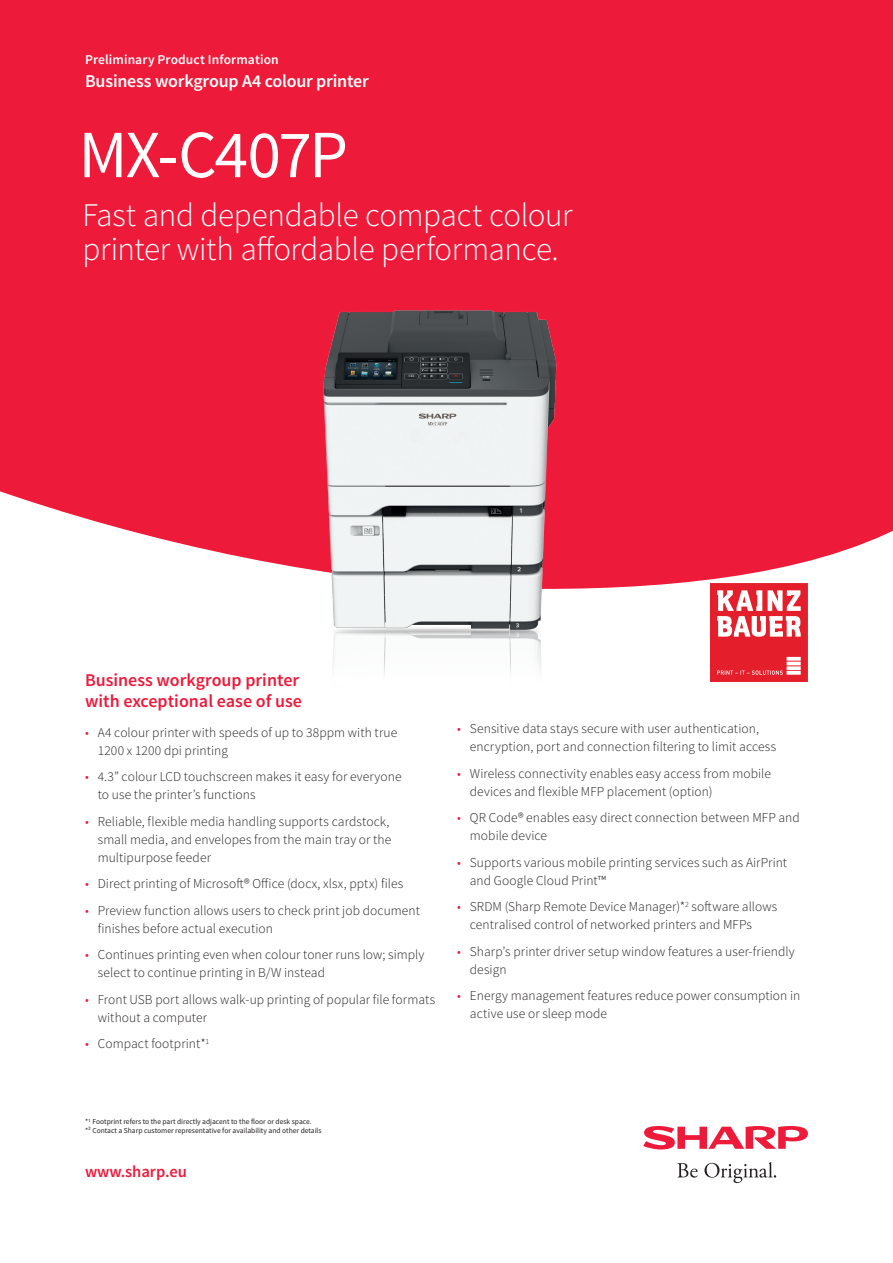
<style>
.page{position:relative;width:893px;height:1263px;background:#ed1a3a}
.page>*{position:absolute;margin:0;border:0;box-sizing:border-box;transform-origin:0 0}
.t1{font:67.5px "Source Sans Pro";letter-spacing:-.03em;color:#fff}
.t2{font:300 33px/34.5px "Source Sans Pro";letter-spacing:-.01em;color:#fff}
.t3{font:600 18px/21px "Source Sans Pro";color:#ed1a3b}
.t4{font:600 18px "Source Sans Pro";letter-spacing:-.01em;color:#fff}
.t5{font:600 16.5px "Source Sans Pro";letter-spacing:-.005em;color:#ed1a3a}
.t6{font:300 13.5px/18px "Source Sans Pro";letter-spacing:.005em;color:#231f20}
.t7{font:600 13.5px "Source Sans Pro";letter-spacing:.01em;color:#fff}
.t8{font:7.5px/9px "Source Sans Pro";color:#231f20}
.s1{color:#ed1a3a}
</style>
<div class="page">
<div style="left:0;top:491px;width:893px;height:772px;background:#fff"></div>
<img style="left:294px;top:310px;width:328px;height:384px">
<svg style="left:677px;top:1163px;width:21px;height:14px"></svg>
<svg style="left:704px;top:1162px;width:72px;height:21px;background:#d8d7d7"></svg>
<svg style="left:643px;top:1126px;width:166px;height:23px"></svg>
<img style="left:711px;top:584px;width:97px;height:97px">
<p class="t7" style="left:85px;top:51px;width:195px">Preliminary Product Information</p>
<h3 class="t4" style="left:85px;top:70px;width:285px">Business workgroup A4 colour printer</h3>
<h1 class="t1" style="left:79px;top:113px;width:271px">MX-C407P</h1>
<h2 class="t2" style="left:82px;top:198px;width:492px">Fast and dependable compact colour printer with affordable performance.</h2>
<h3 class="t3" style="left:85px;top:670px;width:218px">Business workgroup printer with exceptional ease of use</h3>
<p class="t6" style="left:98px;top:723px;width:301px;text-indent:-13px"><span class="s1">•</span> A4 colour printer with speeds of up to 38ppm with true<br>1200 x 1200 dpi printing</p>
<p class="t6" style="left:98px;top:768px;width:305px;text-indent:-13px"><span class="s1">•</span> 4.3” colour LCD touchscreen makes it easy for everyone to use the printer’s functions</p>
<p class="t6" style="left:98px;top:812px;width:295px;text-indent:-13px"><span class="s1">•</span> Reliable, flexible media handling supports cardstock, small media, and envelopes from the main tray or the multipurpose feeder</p>
<p class="t6" style="left:85px;top:875px;width:320px"><span class="s1">•</span> Direct printing of Microsoft® Office (docx, xlsx, pptx) files</p>
<p class="t6" style="left:98px;top:901px;width:324px;text-indent:-13px"><span class="s1">•</span> Preview function allows users to check print job document finishes before actual execution</p>
<p class="t6" style="left:98px;top:946px;width:328px;text-indent:-13px"><span class="s1">•</span> Continues printing even when colour toner runs low; simply select to continue printing in B/W instead</p>
<p class="t6" style="left:98px;top:990px;width:339px;text-indent:-13px"><span class="s1">•</span> Front USB port allows walk-up printing of popular file formats without a computer</p>
<p class="t6" style="left:85px;top:1035px;width:126px"><span class="s1">•</span> Compact footprint*<sup>1</sup></p>
<p class="t6" style="left:470px;top:720px;width:308px;text-indent:-13px"><span class="s1">•</span> Sensitive data stays secure with user authentication, encryption, port and connection filtering to limit access</p>
<p class="t6" style="left:470px;top:764px;width:303px;text-indent:-13px"><span class="s1">•</span> Wireless connectivity enables easy access from mobile devices and flexible MFP placement (option)</p>
<p class="t6" style="left:470px;top:809px;width:331px;text-indent:-13px"><span class="s1">•</span> QR Code® enables easy direct connection between MFP and mobile device</p>
<p class="t6" style="left:470px;top:853px;width:319px;text-indent:-13px"><span class="s1">•</span> Supports various mobile printing services such as AirPrint and Google Cloud Print™</p>
<p class="t6" style="left:470px;top:898px;width:309px;text-indent:-13px"><span class="s1">•</span> SRDM (Sharp Remote Device Manager)*<sup>2</sup> software allows centralised control of networked printers and MFPs</p>
<p class="t6" style="left:470px;top:942px;width:326px;text-indent:-13px"><span class="s1">•</span> Sharp’s printer driver setup window features a user-friendly design</p>
<p class="t6" style="left:470px;top:987px;width:332px;text-indent:-13px"><span class="s1">•</span> Energy management features reduce power consumption in active use or sleep mode</p>
<p class="t8" style="left:85px;top:1117px;width:238px">*1 Footprint refers to the part directly adjacent to the floor or desk space.<br>*² Contact a Sharp customer representative for availability and other details</p>
<p class="t5" style="left:85px;top:1160px;width:103px">www.sharp.eu</p>
</div>
